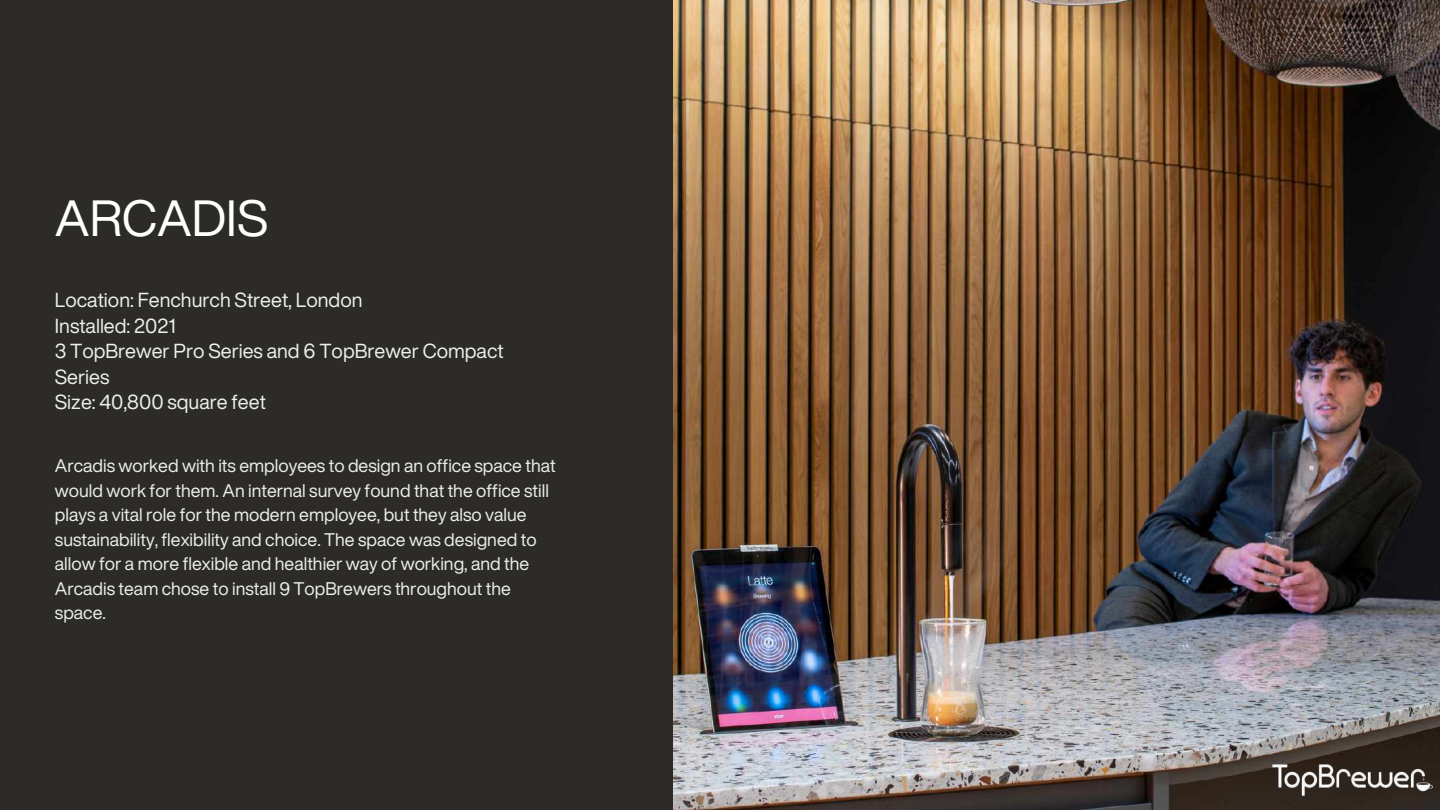
<style>
.page{position:relative;width:1440px;height:810px;background:#2c2b27}
.page>*{position:absolute;margin:0;border:0;box-sizing:border-box;transform-origin:0 0}
.t1{font:50px "Helvetica Now Display";color:#fff}
.t2{font:20px/25.5px "Helvetica Now Display";color:#ededed}
.t3{font:18px/24.5px "Helvetica Now Display";color:#ededed}
</style>
<div class="page">
<img style="left:673px;top:0;width:767px;height:810px">
<img style="left:1272px;top:763px;width:162px;height:33px">
<h1 class="t1" style="left:55px;top:181px;width:214px">ARCADIS</h1>
<p class="t2" style="left:55px;top:287px;width:450px">Location: Fenchurch Street, London<br>Installed: 2021<br>3 TopBrewer Pro Series and 6 TopBrewer Compact<br>Series<br>Size: 40,800 square feet</p>
<p class="t3" style="left:55px;top:453px;width:502px">Arcadis worked with its employees to design an office space that would work for them. An internal survey found that the office still plays a vital role for the modern employee, but they also value sustainability, flexibility and choice. The space was designed to allow for a more flexible and healthier way of working, and the Arcadis team chose to install 9 TopBrewers throughout the space.</p>
</div>
